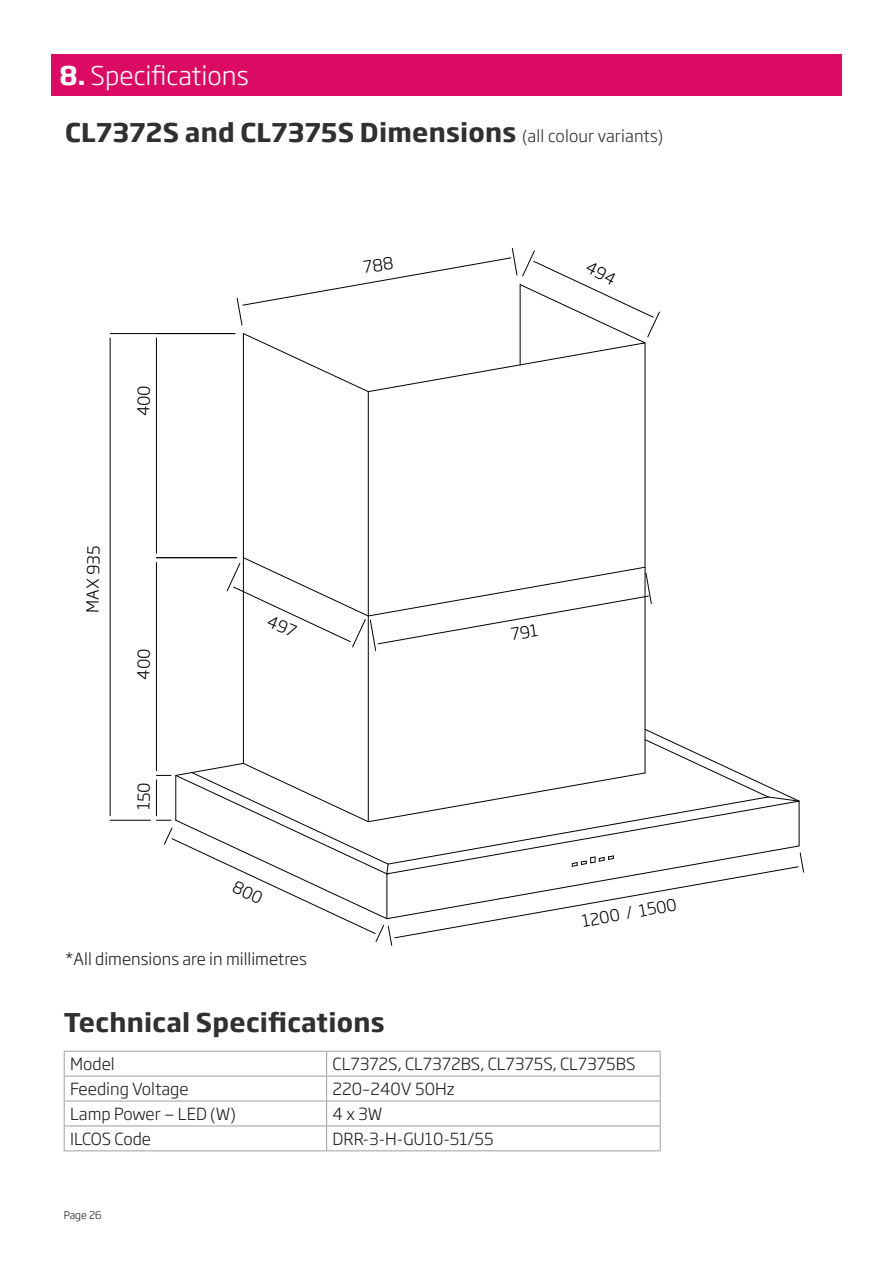
<style>
.page{position:relative;width:893px;height:1263px;background:#fff}
.page>*{position:absolute;margin:0;border:0;box-sizing:border-box;transform-origin:0 0}
.t1{font:700 25.5px "Soho Gothic Pro";letter-spacing:.01em;color:#312f30}
.t2{font:300 25.5px "Soho Gothic Pro";color:#fff}
.t3{font:300 16.5px "Soho Gothic Pro";color:#231f20}
.t4{font:300 16.35px "Soho Gothic Std";color:#000001}
.t5{font:300 10.5px "Soho Gothic Pro";color:#231f20}
.s1{font-weight:700}
.s2{font-weight:300;font-size:16.5px}
</style>
<div class="page">
<div style="left:51px;top:54px;width:791px;height:42px;background:#db0a62"></div>
<hr style="left:64px;top:1051px;width:263px;height:1px;background:#9d9fa2">
<hr style="left:327px;top:1051px;width:333px;height:1px;background:#9d9fa2">
<hr style="left:64px;top:1076px;width:263px;height:1px;background:#9d9fa2">
<hr style="left:327px;top:1076px;width:333px;height:1px;background:#9d9fa2">
<hr style="left:64px;top:1101px;width:263px;height:1px;background:#9d9fa2">
<hr style="left:327px;top:1101px;width:333px;height:1px;background:#9d9fa2">
<hr style="left:64px;top:1125px;width:263px;height:1px;background:#9d9fa2">
<svg style="left:64px;top:1051px;width:1px;height:99px"></svg>
<hr style="left:327px;top:1125px;width:333px;height:1px;background:#9d9fa2">
<svg style="left:326px;top:1051px;width:1px;height:99px"></svg>
<svg style="left:660px;top:1051px;width:1px;height:99px"></svg>
<hr style="left:64px;top:1150px;width:263px;height:1px;background:#9d9fa2">
<hr style="left:327px;top:1150px;width:333px;height:1px;background:#9d9fa2">
<svg style="left:243px;top:338px;width:403px;height:390px"></svg>
<hr style="left:368px;top:392px;width:1px;height:430px;background:#000001">
<hr style="left:645px;top:343px;width:1px;height:430px;background:#000001">
<hr style="left:520px;top:285px;width:1px;height:80px;background:#000001">
<hr style="left:156px;top:562px;width:1px;height:209px;background:#000001">
<hr style="left:156px;top:557px;width:81px;height:1px;background:#000001">
<hr style="left:156px;top:338px;width:1px;height:215px;background:#000001">
<hr style="left:110px;top:820px;width:40px;height:1px;background:#000001">
<hr style="left:110px;top:333px;width:125px;height:1px;background:#000001">
<hr style="left:110px;top:338px;width:1px;height:478px;background:#000001">
<svg style="left:156px;top:728px;width:648px;height:218px"></svg>
<svg style="left:226px;top:557px;width:426px;height:94px"></svg>
<svg style="left:236px;top:248px;width:424px;height:90px"></svg>
<p class="t2" style="left:60px;top:56px;width:191px"><span class="s1">8.</span> Specifications</p>
<p class="t1" style="left:65px;top:113px;width:600px">CL7372S and CL7375S Dimensions <span class="s2">(all colour variants)</span></p>
<p class="t4" style="left:82px;top:612px;width:68px;rotate:-89deg">MAX 935</p>
<p class="t3" style="left:65px;top:946px;width:243px">*All dimensions are in millimetres</p>
<p class="t4" style="left:580px;top:912px;width:97px;rotate:-11deg">1200 / 1500</p>
<p class="t1" style="left:64px;top:1002px;width:322px">Technical Specifications</p>
<p class="t3" style="left:70px;top:1051px;width:46px">Model</p>
<p class="t3" style="left:333px;top:1051px;width:304px">CL7372S, CL7372BS, CL7375S, CL7375BS</p>
<p class="t3" style="left:70px;top:1076px;width:120px">Feeding Voltage</p>
<p class="t3" style="left:333px;top:1076px;width:124px">220–240V 50Hz</p>
<p class="t3" style="left:70px;top:1101px;width:167px">Lamp Power — LED (W)</p>
<p class="t3" style="left:333px;top:1101px;width:51px">4 x 3W</p>
<p class="t3" style="left:70px;top:1126px;width:82px">ILCOS Code</p>
<p class="t3" style="left:333px;top:1126px;width:163px">DRR-3-H-GU10-51/55</p>
<p class="t5" style="left:64px;top:1207px;width:40px">Page 26</p>
</div>
